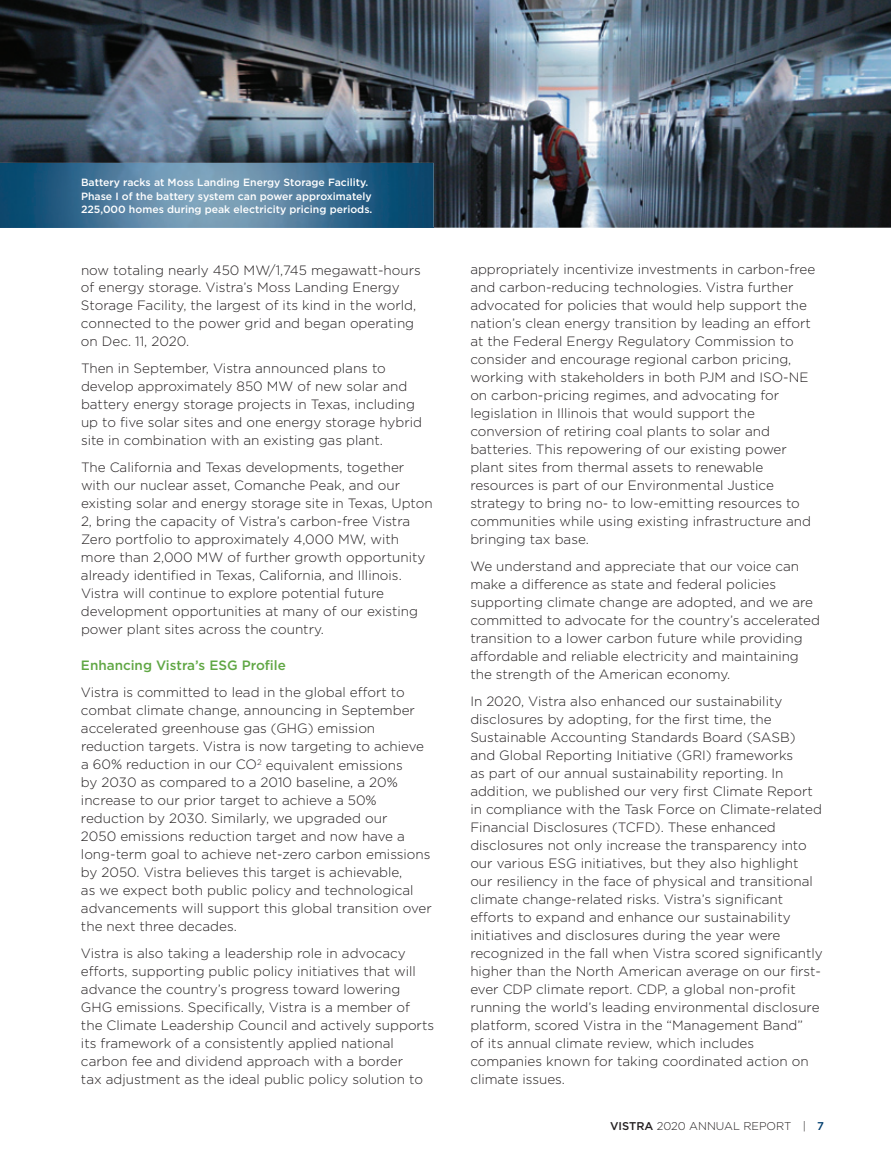
<style>
.page{position:relative;width:891px;height:1161px;background:#fff}
.page>*{position:absolute;margin:0;border:0;box-sizing:border-box;transform-origin:0 0}
.t1{font:300 13.5px/18px "Gotham";color:#231f20}
.t2{font:500 13.5px "Gotham";color:#60a744}
.t3{font:300 11.25px "Gotham";color:#231f20}
.t4{font:500 10.5px/13.5px "Gotham";color:#fff}
.s1{font-weight:500}
.s2{font-weight:500;color:#003e6e}
</style>
<div class="page">
<img style="left:0;top:0;width:891px;height:228px">
<img style="left:0;top:163px;width:434px;height:65px">
<p class="t4" style="left:81px;top:176px;width:293px">Battery racks at Moss Landing Energy Storage Facility.<br>Phase I of the battery system can power approximately<br>225,000 homes during peak electricity pricing periods.</p>
<p class="t1" style="left:81px;top:262px;width:341px">now totaling nearly 450 MW/1,745 megawatt-hours of energy storage. Vistra’s Moss Landing Energy Storage Facility, the largest of its kind in the world, connected to the power grid and began operating on Dec. 11, 2020.</p>
<p class="t1" style="left:81px;top:361px;width:343px">Then in September, Vistra announced plans to develop approximately 850 MW of new solar and battery energy storage projects in Texas, including up to five solar sites and one energy storage hybrid site in combination with an existing gas plant.</p>
<p class="t1" style="left:81px;top:460px;width:353px">The California and Texas developments, together with our nuclear asset, Comanche Peak, and our existing solar and energy storage site in Texas, Upton 2, bring the capacity of Vistra’s carbon-free Vistra Zero portfolio to approximately 4,000 MW, with more than 2,000 MW of further growth opportunity already identified in Texas, California, and Illinois.<br>Vistra will continue to explore potential future development opportunities at many of our existing power plant sites across the country.</p>
<p class="t2" style="left:81px;top:661px;width:206px">Enhancing Vistra’s ESG Profile</p>
<p class="t1" style="left:81px;top:685px;width:352px">Vistra is committed to lead in the global effort to combat climate change, announcing in September accelerated greenhouse gas (GHG) emission reduction targets. Vistra is now targeting to achieve a 60% reduction in our CO<sup>2</sup> equivalent emissions<br>by 2030 as compared to a 2010 baseline, a 20% increase to our prior target to achieve a 50% reduction by 2030. Similarly, we upgraded our<br>2050 emissions reduction target and now have a long-term goal to achieve net-zero carbon emissions by 2050. Vistra believes this target is achievable,<br>as we expect both public policy and technological advancements will support this global transition over the next three decades.</p>
<p class="t1" style="left:81px;top:946px;width:355px">Vistra is also taking a leadership role in advocacy efforts, supporting public policy initiatives that will advance the country’s progress toward lowering GHG emissions. Specifically, Vistra is a member of the Climate Leadership Council and actively supports its framework of a consistently applied national carbon fee and dividend approach with a border<br>tax adjustment as the ideal public policy solution to</p>
<p class="t1" style="left:470px;top:262px;width:346px">appropriately incentivize investments in carbon-free and carbon-reducing technologies. Vistra further advocated for policies that would help support the nation’s clean energy transition by leading an effort at the Federal Energy Regulatory Commission to consider and encourage regional carbon pricing, working with stakeholders in both PJM and ISO-NE on carbon-pricing regimes, and advocating for legislation in Illinois that would support the conversion of retiring coal plants to solar and batteries. This repowering of our existing power plant sites from thermal assets to renewable resources is part of our Environmental Justice strategy to bring no- to low-emitting resources to communities while using existing infrastructure and bringing tax base.</p>
<p class="t1" style="left:470px;top:559px;width:351px">We understand and appreciate that our voice can make a difference as state and federal policies supporting climate change are adopted, and we are committed to advocate for the country’s accelerated transition to a lower carbon future while providing affordable and reliable electricity and maintaining the strength of the American economy.</p>
<p class="t1" style="left:470px;top:693px;width:354px">In 2020, Vistra also enhanced our sustainability disclosures by adopting, for the first time, the Sustainable Accounting Standards Board (SASB) and Global Reporting Initiative (GRI) frameworks<br>as part of our annual sustainability reporting. In addition, we published our very first Climate Report in compliance with the Task Force on Climate-related Financial Disclosures (TCFD). These enhanced disclosures not only increase the transparency into our various ESG initiatives, but they also highlight our resiliency in the face of physical and transitional climate change-related risks. Vistra’s significant efforts to expand and enhance our sustainability initiatives and disclosures during the year were recognized in the fall when Vistra scored significantly higher than the North American average on our first&shy;ever CDP climate report. CDP, a global non-profit running the world’s leading environmental disclosure platform, scored Vistra in the “Management Band”<br>of its annual climate review, which includes companies known for taking coordinated action on climate issues.</p>
<p class="t3" style="left:610px;top:1121px;width:216px"><span class="s1">VISTRA</span> 2020 ANNUAL REPORT-| <span class="s2">7</span></p>
</div>
